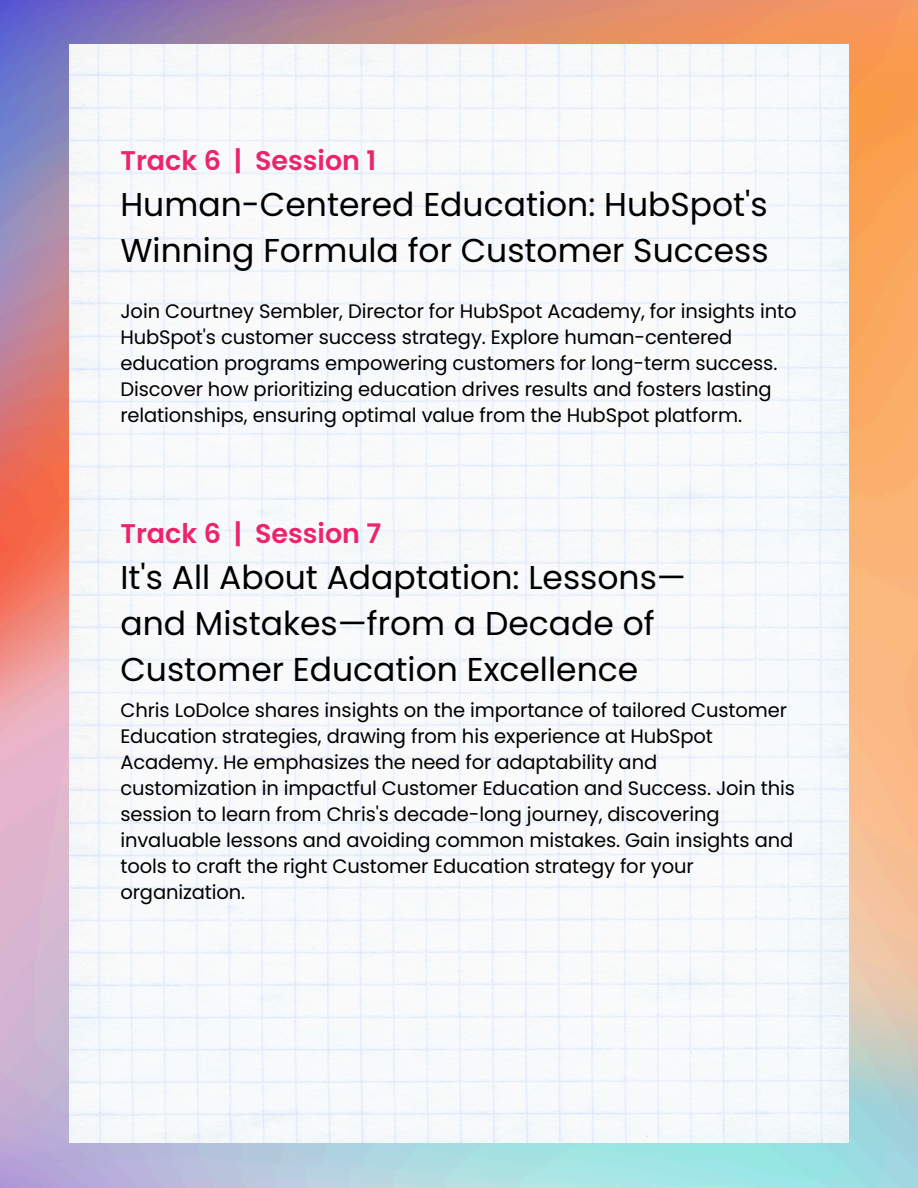
<style>
.page{position:relative;width:918px;height:1188px;background:#fff}
.page>*{position:absolute;margin:0;border:0;box-sizing:border-box;transform-origin:0 0}
.t1{font:33px/46.2px "Poppins";color:#000}
.t2{font:600 27px "Poppins";color:#ec246d}
.t3{font:19.5px/25.8px "Poppins";letter-spacing:-.005em;color:#000}
</style>
<div class="page">
<img style="left:0;top:0;width:918px;height:1188px">
<img style="left:69px;top:45px;width:780px;height:486px">
<img style="left:69px;top:531px;width:780px;height:612px">
<h2 class="t2" style="left:120px;top:142px;width:257px">Track 6 | Session 1</h2>
<h1 class="t1" style="left:120px;top:181px;width:650px">Human-Centered Education: HubSpot's<br>Winning Formula for Customer Success</h1>
<p class="t3" style="left:120px;top:298px;width:678px">Join Courtney Sembler, Director for HubSpot Academy, for insights into HubSpot's customer success strategy. Explore human-centered education programs empowering customers for long-term success.<br>Discover how prioritizing education drives results and fosters lasting relationships, ensuring optimal value from the HubSpot platform.</p>
<h2 class="t2" style="left:120px;top:515px;width:262px">Track 6 | Session 7</h2>
<h1 class="t1" style="left:120px;top:554px;width:567px">It's All About Adaptation: Lessons— and Mistakes—from a Decade of<br>Customer Education Excellence</h1>
<p class="t3" style="left:120px;top:698px;width:676px">Chris LoDolce shares insights on the importance of tailored Customer Education strategies, drawing from his experience at HubSpot Academy. He emphasizes the need for adaptability and customization in impactful Customer Education and Success. Join this session to learn from Chris's decade-long journey, discovering invaluable lessons and avoiding common mistakes. Gain insights and tools to craft the right Customer Education strategy for your organization.</p>
</div>
